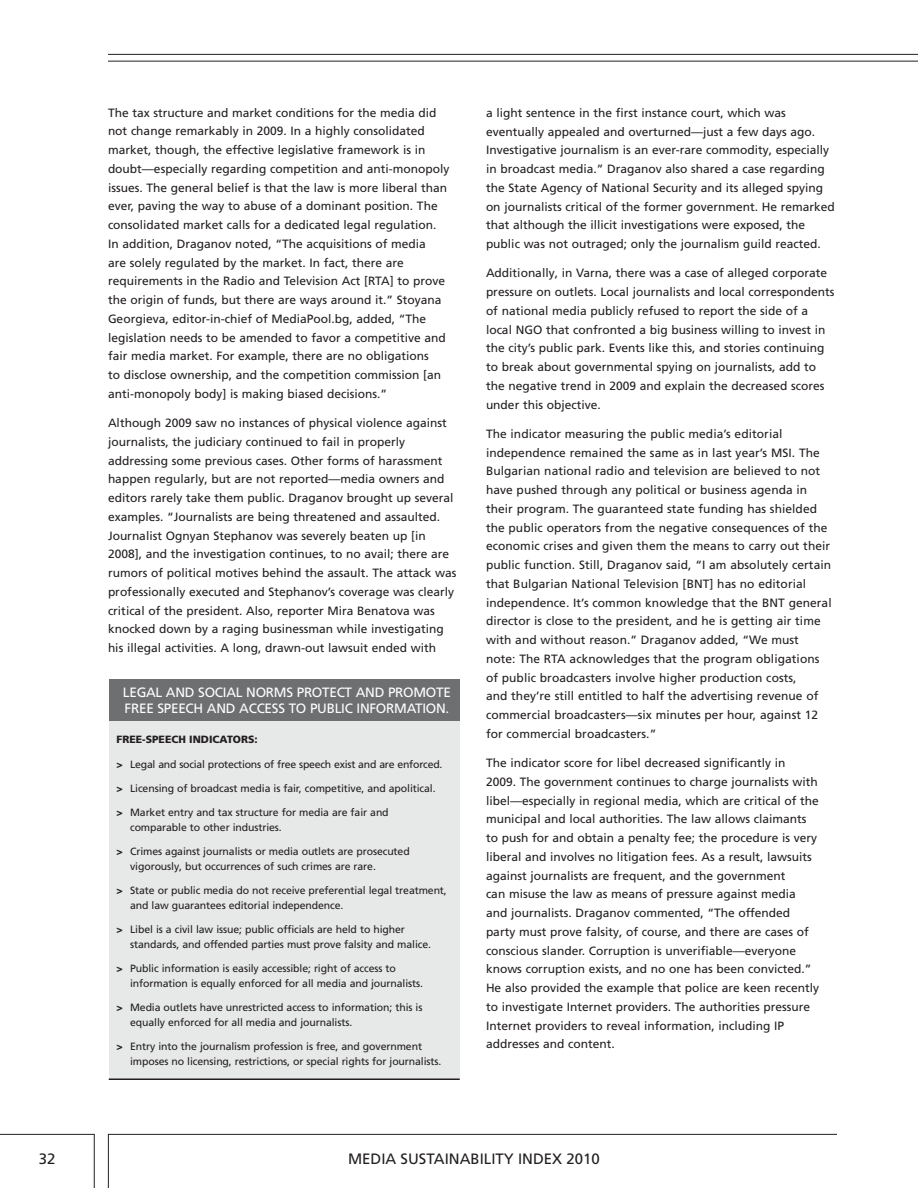
<style>
.page{position:relative;width:918px;height:1188px;background:#fff}
.page>*{position:absolute;margin:0;border:0;box-sizing:border-box;transform-origin:0 0}
.t1{font:15px "Frutiger LT Pro";color:#231f20}
.t2{font:13.5px "Frutiger LT Pro";color:#fff}
.t3{font:12px/18.8px "Frutiger LT Pro";color:#231f20}
.t4{font:10.5px/15px "Frutiger LT Pro";letter-spacing:-.01em;color:#231f20}
.t5{font:900 10.5px "Frutiger";color:#231f20}
.s1{font-family:"Frutiger";font-weight:900}
</style>
<div class="page">
<hr style="left:108px;top:1134px;width:729px;height:1px;background:#231f20">
<hr style="left:0;top:1134px;width:94px;height:1px;background:#231f20">
<hr style="left:94px;top:1134px;width:1px;height:54px;background:#231f20">
<hr style="left:108px;top:1134px;width:1px;height:54px;background:#231f20">
<hr style="left:108px;top:61px;width:810px;height:1px;background:#231f20">
<hr style="left:108px;top:54px;width:810px;height:1px;background:#231f20">
<div style="left:109px;top:713px;width:351px;height:366px;background:#e7e8e8"></div>
<div style="left:109px;top:679px;width:351px;height:42px;background:#6d6f71"></div>
<hr style="left:109px;top:1078px;width:351px;height:2px;background:#231f20">
<p class="t3" style="left:108px;top:103px;width:343px">The tax structure and market conditions for the media did not change remarkably in 2009. In a highly consolidated market, though, the effective legislative framework is in doubt—especially regarding competition and anti-monopoly issues. The general belief is that the law is more liberal than ever, paving the way to abuse of a dominant position. The consolidated market calls for a dedicated legal regulation.<br>In addition, Draganov noted, “The acquisitions of media<br>are solely regulated by the market. In fact, there are requirements in the Radio and Television Act [RTA] to prove the origin of funds, but there are ways around it.” Stoyana Georgieva, editor-in-chief of MediaPool.bg, added, “The legislation needs to be amended to favor a competitive and fair media market. For example, there are no obligations<br>to disclose ownership, and the competition commission [an anti-monopoly body] is making biased decisions.”</p>
<p class="t3" style="left:108px;top:414px;width:350px">Although 2009 saw no instances of physical violence against journalists, the judiciary continued to fail in properly addressing some previous cases. Other forms of harassment happen regularly, but are not reported—media owners and editors rarely take them public. Draganov brought up several examples. “Journalists are being threatened and assaulted.<br>Journalist Ognyan Stephanov was severely beaten up [in 2008], and the investigation continues, to no avail; there are rumors of political motives behind the assault. The attack was professionally executed and Stephanov’s coverage was clearly critical of the president. Also, reporter Mira Benatova was knocked down by a raging businessman while investigating his illegal activities. A long, drawn-out lawsuit ended with</p>
<p class="t2" style="left:123px;top:684px;width:16px">Legal</p>
<p class="t2" style="left:166px;top:684px;width:11px">and</p>
<p class="t2" style="left:198px;top:684px;width:9px">social</p>
<p class="t2" style="left:246px;top:684px;width:11px">norms</p>
<p class="t2" style="left:297px;top:684px;width:9px">protect</p>
<p class="t2" style="left:356px;top:684px;width:11px">and</p>
<p class="t2" style="left:388px;top:684px;width:10px">promote</p>
<p class="t2" style="left:125px;top:701px;width:8px">free</p>
<p class="t2" style="left:157px;top:701px;width:9px">speech</p>
<p class="t2" style="left:207px;top:701px;width:11px">and</p>
<p class="t2" style="left:239px;top:701px;width:9px">access</p>
<p class="t2" style="left:289px;top:701px;width:30px">to public</p>
<p class="t2" style="left:357px;top:701px;width:9px">information</p>
<p class="t2" style="left:446px;top:701px;width:5px">.</p>
<p class="t5" style="left:117px;top:733px;width:143px">FREE-SPEECH INDICATORS:</p>
<p class="t4" style="left:117px;top:757px;width:327px"><span class="s1">&gt;</span> Legal and social protections of free speech exist and are enforced.</p>
<p class="t4" style="left:117px;top:781px;width:321px"><span class="s1">&gt;</span> Licensing of broadcast media is fair, competitive, and apolitical.</p>
<p class="t4" style="left:130px;top:805px;width:260px;text-indent:-14px"><span class="s1">&gt;</span> Market entry and tax structure for media are fair and comparable to other industries.</p>
<p class="t4" style="left:130px;top:844px;width:281px;text-indent:-14px"><span class="s1">&gt;</span> Crimes against journalists or media outlets are prosecuted vigorously, but occurrences of such crimes are rare.</p>
<p class="t4" style="left:130px;top:883px;width:318px;text-indent:-14px"><span class="s1">&gt;</span> State or public media do not receive preferential legal treatment, and law guarantees editorial independence.</p>
<p class="t4" style="left:130px;top:922px;width:302px;text-indent:-14px"><span class="s1">&gt;</span> Libel is a civil law issue; public officials are held to higher standards, and offended parties must prove falsity and malice.</p>
<p class="t4" style="left:130px;top:961px;width:294px;text-indent:-14px"><span class="s1">&gt;</span> Public information is easily accessible; right of access to information is equally enforced for all media and journalists.</p>
<p class="t4" style="left:130px;top:1000px;width:294px;text-indent:-14px"><span class="s1">&gt;</span> Media outlets have unrestricted access to information; this is equally enforced for all media and journalists.</p>
<p class="t4" style="left:130px;top:1039px;width:313px;text-indent:-14px"><span class="s1">&gt;</span> Entry into the journalism profession is free, and government imposes no licensing, restrictions, or special rights for journalists.</p>
<p class="t3" style="left:486px;top:104px;width:350px">a light sentence in the first instance court, which was eventually appealed and overturned—just a few days ago.<br>Investigative journalism is an ever-rare commodity, especially in broadcast media.” Draganov also shared a case regarding the State Agency of National Security and its alleged spying on journalists critical of the former government. He remarked that although the illicit investigations were exposed, the public was not outraged; only the journalism guild reacted.</p>
<p class="t3" style="left:486px;top:264px;width:350px">Additionally, in Varna, there was a case of alleged corporate pressure on outlets. Local journalists and local correspondents of national media publicly refused to report the side of a local NGO that confronted a big business willing to invest in the city’s public park. Events like this, and stories continuing to break about governmental spying on journalists, add to the negative trend in 2009 and explain the decreased scores under this objective.</p>
<p class="t3" style="left:486px;top:424px;width:347px">The indicator measuring the public media’s editorial independence remained the same as in last year’s MSI. The Bulgarian national radio and television are believed to not have pushed through any political or business agenda in their program. The guaranteed state funding has shielded the public operators from the negative consequences of the economic crises and given them the means to carry out their public function. Still, Draganov said, “I am absolutely certain that Bulgarian National Television [BNT] has no editorial independence. It’s common knowledge that the BNT general director is close to the president, and he is getting air time with and without reason.” Draganov added, “We must<br>note: The RTA acknowledges that the program obligations of public broadcasters involve higher production costs,<br>and they’re still entitled to half the advertising revenue of commercial broadcasters—six minutes per hour, against 12 for commercial broadcasters.”</p>
<p class="t3" style="left:486px;top:754px;width:335px">The indicator score for libel decreased significantly in<br>2009. The government continues to charge journalists with libel—especially in regional media, which are critical of the municipal and local authorities. The law allows claimants to push for and obtain a penalty fee; the procedure is very liberal and involves no litigation fees. As a result, lawsuits against journalists are frequent, and the government<br>can misuse the law as means of pressure against media and journalists. Draganov commented, “The offended party must prove falsity, of course, and there are cases of conscious slander. Corruption is unverifiable—everyone knows corruption exists, and no one has been convicted.” He also provided the example that police are keen recently to investigate Internet providers. The authorities pressure Internet providers to reveal information, including IP addresses and content.</p>
<p class="t1" style="left:39px;top:1150px;width:18px">32</p>
<p class="t1" style="left:348px;top:1150px;width:253px">MEDIA SUSTAINABILITY INDEX 2010</p>
</div>
